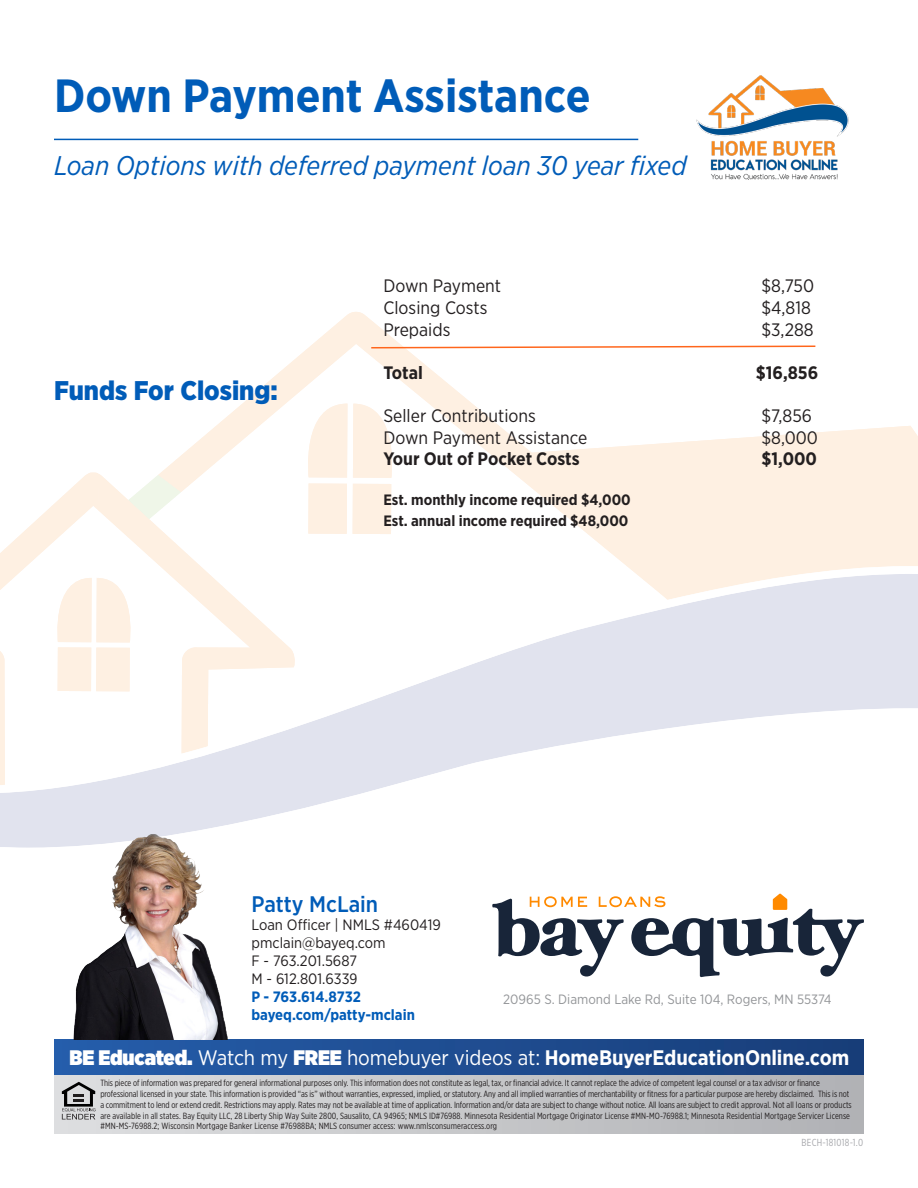
<style>
.page{position:relative;width:918px;height:1188px;background:#fff}
.page>*{position:absolute;margin:0;border:0;box-sizing:border-box;transform-origin:0 0}
.t1{font:700 46.5px "Gotham Narrow";color:#005cb8}
.t2{font:italic 27px "Gotham Narrow";color:#005cb8}
.t3{font:900 27px "Gotham Narrow";color:#005cb8}
.t4{font:500 22.5px "Gotham Narrow";color:#005cb8}
.t5{font:700 21px "Gotham Narrow";letter-spacing:-.005em;color:#fff}
.t6{font:18px "Gotham Narrow";color:#231f20}
.t7{font:700 18px "Gotham Narrow";color:#231f20}
.t8{font:15px "Gotham Narrow";color:#231f20}
.t9{font:700 15px "Gotham Narrow";color:#231f20}
.t10{font:700 15px "Gotham Narrow";color:#005cb8}
.t11{font:13.5px "Gotham Narrow";color:#939598}
.t12{font:10.2px "Gotham X Narrow";letter-spacing:.025em;color:#a8a9ad}
.t13{font:9px/10.8px "Gotham X Narrow";letter-spacing:-.005em;color:#231f20}
.s1{font-weight:900}
.s2{font-weight:400}
</style>
<div class="page">
<img style="left:697px;top:75px;width:152px;height:104px">
<svg style="left:161px;top:312px;width:757px;height:254px"></svg>
<svg style="left:181px;top:473px;width:115px;height:93px"></svg>
<svg style="left:0;top:473px;width:181px;height:93px"></svg>
<svg style="left:0;top:566px;width:918px;height:282px"></svg>
<hr style="left:54px;top:139px;width:584px;height:1px;background:#005cb8">
<div style="left:55px;top:1074px;width:808px;height:59px;background:linear-gradient(to right,#dedfe0,#b0b1b5)"></div>
<div style="left:55px;top:1040px;width:808px;height:34px;background:linear-gradient(to right,#255eab,#183d78)"></div>
<svg style="left:62px;top:1082px;width:34px;height:37px"></svg>
<img style="left:65px;top:815px;width:180px;height:225px">
<svg style="left:370px;top:345px;width:447px;height:4px"></svg>
<svg style="left:492px;top:894px;width:372px;height:83px"></svg>
<p class="t1" style="left:54px;top:66px;width:538px">Down Payment Assistance</p>
<p class="t2" style="left:54px;top:149px;width:634px">Loan Options with deferred payment loan 30 year fixed</p>
<p class="t3" style="left:54px;top:372px;width:225px">Funds For Closing:</p>
<p class="t6" style="left:383px;top:275px;width:119px">Down Payment</p>
<p class="t6" style="left:761px;top:275px;width:54px">$8,750</p>
<p class="t6" style="left:383px;top:297px;width:106px">Closing Costs</p>
<p class="t6" style="left:761px;top:297px;width:51px">$4,818</p>
<p class="t6" style="left:383px;top:318px;width:69px">Prepaids</p>
<p class="t6" style="left:761px;top:318px;width:54px">$3,288</p>
<p class="t7" style="left:383px;top:361px;width:41px">Total</p>
<p class="t7" style="left:756px;top:361px;width:64px">$16,856</p>
<p class="t6" style="left:383px;top:405px;width:154px">Seller Contributions</p>
<p class="t6" style="left:761px;top:405px;width:52px">$7,856</p>
<p class="t6" style="left:383px;top:426px;width:206px">Down Payment Assistance</p>
<p class="t6" style="left:761px;top:426px;width:58px">$8,000</p>
<p class="t7" style="left:383px;top:447px;width:198px">Your Out of Pocket Costs</p>
<p class="t7" style="left:761px;top:447px;width:57px">$1,000</p>
<p class="t9" style="left:383px;top:490px;width:249px">Est. monthly income required $4,000</p>
<p class="t9" style="left:383px;top:512px;width:247px">Est. annual income required $48,000</p>
<p class="t4" style="left:251px;top:889px;width:128px">Patty McLain</p>
<p class="t8" style="left:251px;top:915px;width:191px">Loan Officer | NMLS #460419</p>
<p class="t8" style="left:251px;top:933px;width:136px">pmclain@bayeq.com</p>
<p class="t8" style="left:251px;top:951px;width:107px">F - 763.201.5687</p>
<p class="t8" style="left:251px;top:969px;width:107px">M - 612.801.6339</p>
<p class="t10" style="left:251px;top:987px;width:111px">P - 763.614.8732</p>
<p class="t10" style="left:251px;top:1005px;width:165px">bayeq.com/patty-mclain</p>
<p class="t11" style="left:503px;top:991px;width:330px">20965 S. Diamond Lake Rd, Suite 104, Rogers, MN 55374</p>
<p class="t5" style="left:69px;top:1044px;width:781px"><span class="s1">BE Educated.</span> <span class="s2">Watch my</span> <span class="s1">FREE</span> <span class="s2">homebuyer videos at:</span> HomeBuyerEducationOnline.com</p>
<p class="t13" style="left:100px;top:1077px;width:753px">This piece of information was prepared for general informational purposes only. This information does not constitute as legal, tax, or financial advice. It cannot replace the advice of competent legal counsel or a tax advisor or finance professional licensed in your state. This information is provided “as is” without warranties, expressed, implied, or statutory. Any and all implied warranties of merchantability or fitness for a particular purpose are hereby disclaimed. This is not a commitment to lend or extend credit. Restrictions may apply. Rates may not be available at time of application. Information and/or data are subject to change without notice. All loans are subject to credit approval. Not all loans or products are available in all states. Bay Equity LLC, 28 Liberty Ship Way Suite 2800, Sausalito, CA 94965; NMLS ID#76988. Minnesota Residential Mortgage Originator License #MN-MO-76988.1; Minnesota Residential Mortgage Servicer License #MN-MS-76988.2; Wisconsin Mortgage Banker License #76988BA; NMLS consumer access: www.nmlsconsumeraccess.org</p>
<p class="t12" style="left:802px;top:1137px;width:63px">BECH-181018-1.0</p>
</div>
